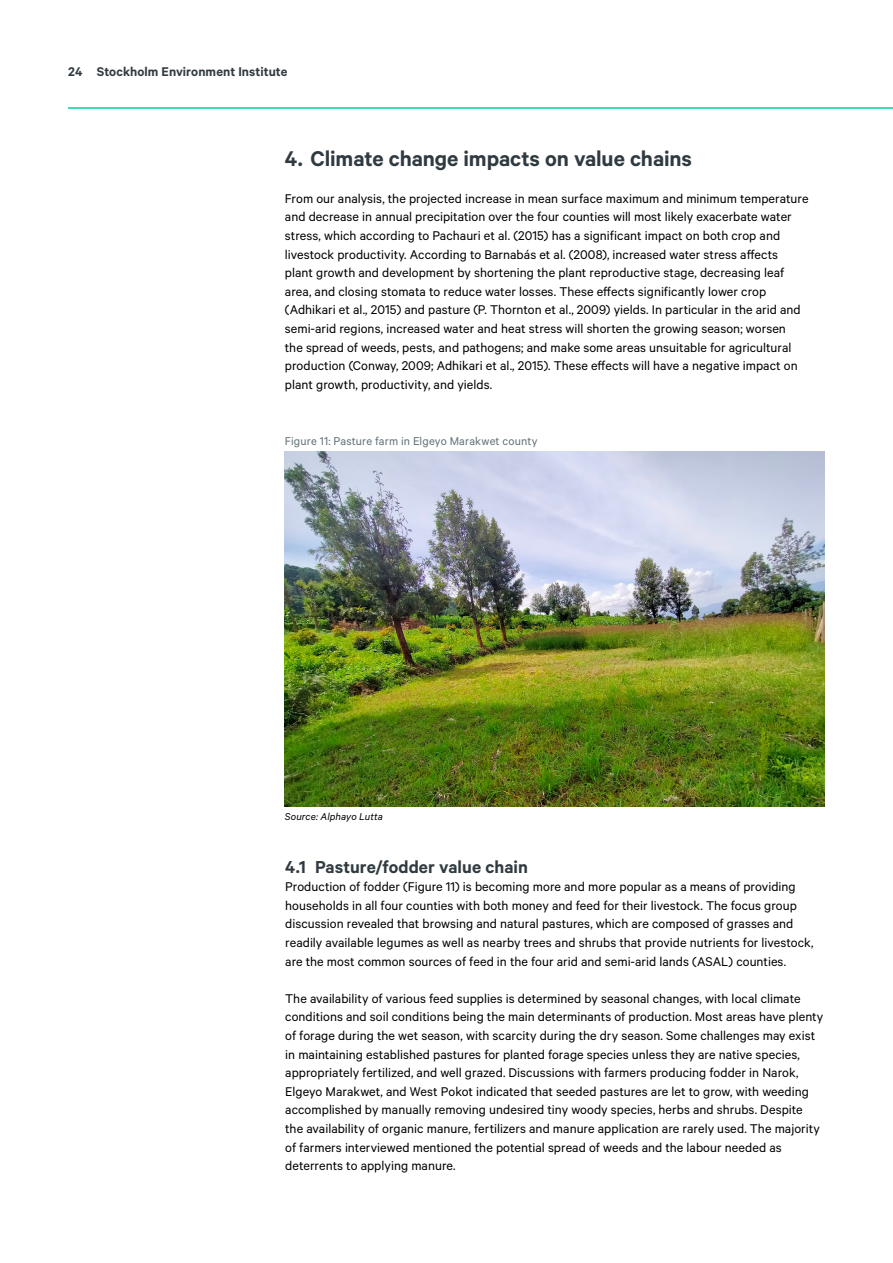
<style>
.page{position:relative;width:893px;height:1263px;background:#fff}
.page>*{position:absolute;margin:0;border:0;box-sizing:border-box;transform-origin:0 0}
.H1{font:600 24px "Calibre";letter-spacing:-.005em;color:#303b41}
.H2{font:600 19.5px "Calibre";color:#303b41}
.Body_text{font:14.25px/18.6px "Calibre";letter-spacing:.005em;color:#000}
.t1{font:600 14.25px "Calibre";letter-spacing:.005em;color:#303b41}
.Caption_Figure{font:12.75px "Calibre";letter-spacing:.01em;color:#617076}
.Source{font:italic 11.25px "Calibre";letter-spacing:.01em;color:#000}
</style>
<div class="page">
<hr style="left:68px;top:107px;width:825px;height:2px;background:#00d29a">
<img style="left:285px;top:451px;width:539px;height:356px">
<p class="t1" style="left:68px;top:63px;width:221px">24 Stockholm Environment Institute</p>
<p class="H1" style="left:285px;top:144px;width:409px">4. Climate change impacts on value chains</p>
<p class="Body_text" style="left:285px;top:189px;width:525px">From our analysis, the projected increase in mean surface maximum and minimum temperature and decrease in annual precipitation over the four counties will most likely exacerbate water stress, which according to Pachauri et al. (2015) has a significant impact on both crop and livestock productivity. According to Barnabás et al. (2008), increased water stress affects plant growth and development by shortening the plant reproductive stage, decreasing leaf area, and closing stomata to reduce water losses. These effects significantly lower crop (Adhikari et al., 2015) and pasture (P. Thornton et al., 2009) yields. In particular in the arid and semi-arid regions, increased water and heat stress will shorten the growing season; worsen<br>the spread of weeds, pests, and pathogens; and make some areas unsuitable for agricultural production (Conway, 2009; Adhikari et al., 2015). These effects will have a negative impact on plant growth, productivity, and yields.</p>
<p class="Caption_Figure" style="left:285px;top:433px;width:254px">Figure 11: Pasture farm in Elgeyo Marakwet county</p>
<p class="Source" style="left:285px;top:810px;width:100px">Source: Alphayo Lutta</p>
<p class="H2" style="left:285px;top:855px;width:244px">4.1 Pasture/fodder value chain</p>
<p class="Body_text" style="left:285px;top:877px;width:530px">Production of fodder (Figure 11) is becoming more and more popular as a means of providing households in all four counties with both money and feed for their livestock. The focus group discussion revealed that browsing and natural pastures, which are composed of grasses and readily available legumes as well as nearby trees and shrubs that provide nutrients for livestock, are the most common sources of feed in the four arid and semi-arid lands (ASAL) counties.</p>
<p class="Body_text" style="left:285px;top:988px;width:540px">The availability of various feed supplies is determined by seasonal changes, with local climate conditions and soil conditions being the main determinants of production. Most areas have plenty of forage during the wet season, with scarcity during the dry season. Some challenges may exist in maintaining established pastures for planted forage species unless they are native species, appropriately fertilized, and well grazed. Discussions with farmers producing fodder in Narok, Elgeyo Marakwet, and West Pokot indicated that seeded pastures are let to grow, with weeding accomplished by manually removing undesired tiny woody species, herbs and shrubs. Despite the availability of organic manure, fertilizers and manure application are rarely used. The majority of farmers interviewed mentioned the potential spread of weeds and the labour needed as deterrents to applying manure.</p>
</div>
